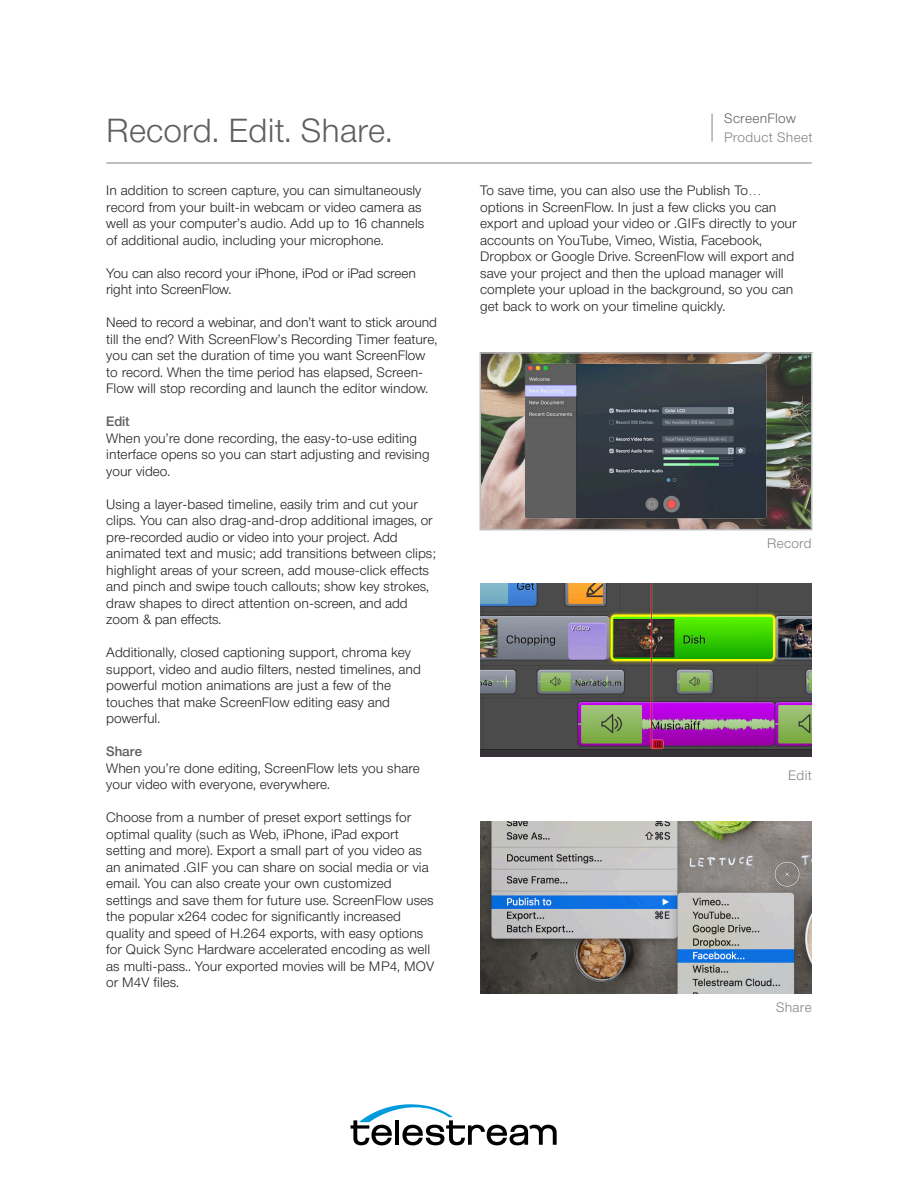
<style>
.page{position:relative;width:918px;height:1188px;background:#fff}
.page>*{position:absolute;margin:0;border:0;box-sizing:border-box;transform-origin:0 0}
.t1{font:300 33px "Neue Helvetica BQ";color:#5e5f60}
.t2{font:300 13.5px/16.5px "Neue Helvetica BQ";color:#231f20}
.t3{font:300 13.5px "Neue Helvetica BQ";letter-spacing:.02em;color:#808285}
.t4{font:300 13.5px "Neue Helvetica BQ";letter-spacing:.02em;color:#5e5f60}
.t5{font:500 13.5px "Neue Helvetica BQ";color:#5e5f60}
</style>
<div class="page">
<svg style="left:351px;top:1104px;width:206px;height:41px"></svg>
<img style="left:483px;top:355px;width:326px;height:172px">
<div style="left:480px;top:352px;width:332px;height:178px;border:2px solid #bcbdc0"></div>
<img style="left:480px;top:584px;width:332px;height:173px">
<img style="left:480px;top:821px;width:332px;height:173px">
<img style="left:509px;top:352px;width:274px;height:179px">
<hr style="left:106px;top:163px;width:706px;height:1px;background:#808285">
<svg style="left:712px;top:114px;width:1px;height:28px"></svg>
<p class="t1" style="left:106px;top:110px;width:287px">Record. Edit. Share.</p>
<p class="t4" style="left:724px;top:110px;width:73px">ScreenFlow</p>
<p class="t3" style="left:724px;top:128px;width:90px">Product Sheet</p>
<p class="t2" style="left:106px;top:182px;width:320px">In addition to screen capture, you can simultaneously record from your built-in webcam or video camera as well as your computer’s audio. Add up to 16 channels of additional audio, including your microphone.</p>
<p class="t2" style="left:106px;top:265px;width:311px">You can also record your iPhone, iPod or iPad screen right into ScreenFlow.</p>
<p class="t2" style="left:106px;top:314px;width:332px">Need to record a webinar, and don’t want to stick around till the end? With ScreenFlow’s Recording Timer feature, you can set the duration of time you want ScreenFlow to record. When the time period has elapsed, Screen-Flow will stop recording and launch the editor window.</p>
<p class="t5" style="left:106px;top:413px;width:25px">Edit</p>
<p class="t2" style="left:106px;top:430px;width:325px">When you’re done recording, the easy-to-use editing interface opens so you can start adjusting and revising your video.</p>
<p class="t2" style="left:106px;top:496px;width:331px">Using a layer-based timeline, easily trim and cut your clips. You can also drag-and-drop additional images, or pre-recorded audio or video into your project. Add animated text and music; add transitions between clips; highlight areas of your screen, add mouse-click effects and pinch and swipe touch callouts; show key strokes, draw shapes to direct attention on-screen, and add zoom &amp; pan effects.</p>
<p class="t2" style="left:106px;top:644px;width:316px">Additionally, closed captioning support, chroma key support, video and audio filters, nested timelines, and powerful motion animations are just a few of the touches that make ScreenFlow editing easy and powerful.</p>
<p class="t5" style="left:106px;top:743px;width:37px">Share</p>
<p class="t2" style="left:106px;top:760px;width:315px">When you’re done editing, ScreenFlow lets you share your video with everyone, everywhere.</p>
<p class="t2" style="left:106px;top:809px;width:329px">Choose from a number of preset export settings for optimal quality (such as Web, iPhone, iPad export setting and more). Export a small part of you video as an animated .GIF you can share on social media or via email. You can also create your own customized settings and save them for future use. ScreenFlow uses the popular x264 codec for significantly increased quality and speed of H.264 exports, with easy options for Quick Sync Hardware accelerated encoding as well as multi-pass.. Your exported movies will be MP4, MOV or M4V files.</p>
<p class="t2" style="left:480px;top:182px;width:283px">To save time, you can also use the Publish To…</p>
<p class="t2" style="left:480px;top:199px;width:318px">options in ScreenFlow. In just a few clicks you can export and upload your video or .GIFs directly to your accounts on YouTube, Vimeo, Wistia, Facebook, Dropbox or Google Drive. ScreenFlow will export and save your project and then the upload manager will complete your upload in the background, so you can get back to work on your timeline quickly.</p>
<p class="t3" style="left:767px;top:535px;width:46px">Record</p>
<p class="t3" style="left:788px;top:767px;width:25px">Edit</p>
<p class="t3" style="left:776px;top:999px;width:37px">Share</p>
</div>
